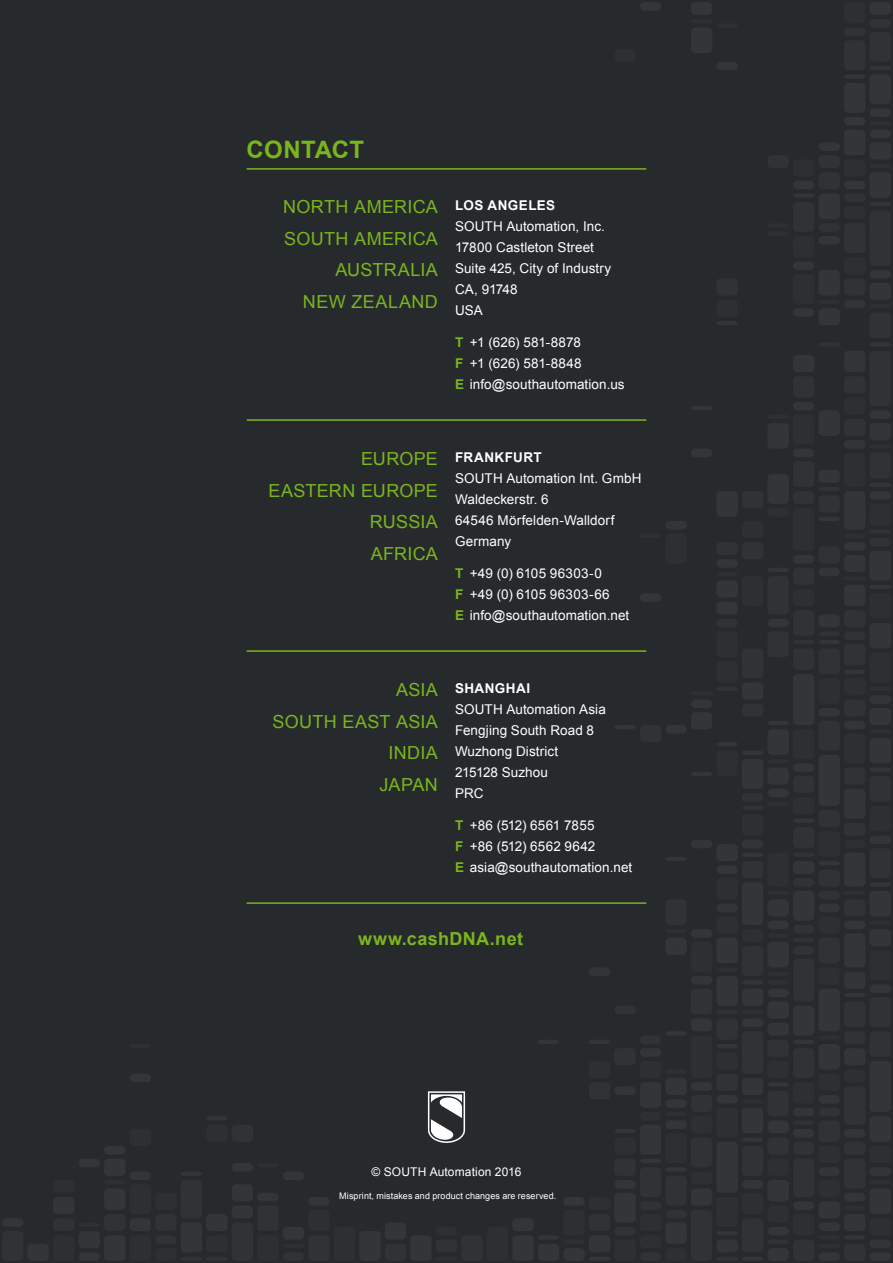
<style>
.page{position:relative;width:893px;height:1263px;background:#262a2d}
.page>*{position:absolute;margin:0;border:0;box-sizing:border-box;transform-origin:0 0}
.t1{font:700 24px "Arial";letter-spacing:.015em;color:#7ab51d}
.t2{font:18px/31.5px "Arial";letter-spacing:.01em;color:#7ab51d}
.t3{font:700 18px "Arial";letter-spacing:.02em;color:#7ab51d}
.t4{font:13.5px/21px "Arial";letter-spacing:.005em;color:#fff}
.t5{font:700 13.5px "Arial";letter-spacing:.025em;color:#fff}
.t6{font:12px "Arial";letter-spacing:.01em;color:#fff}
.t7{font:9px "Arial";letter-spacing:.01em;color:#fff}
.s1{font-weight:700;color:#7ab51d}
</style>
<div class="page">
<svg style="left:428px;top:1091px;width:37px;height:52px"></svg>
<hr style="left:247px;top:168px;width:399px;height:2px;background:#7ab51d">
<hr style="left:247px;top:902px;width:399px;height:2px;background:#7ab51d">
<hr style="left:247px;top:650px;width:399px;height:2px;background:#7ab51d">
<hr style="left:247px;top:419px;width:399px;height:2px;background:#7ab51d">
<h1 class="t1" style="left:246px;top:133px;width:119px">CONTACT</h1>
<h2 class="t2" style="left:283px;top:191px;width:27px">North</h2>
<h2 class="t2" style="left:354px;top:191px;width:26px">America</h2>
<h2 class="t2" style="left:284px;top:223px;width:26px">South</h2>
<h2 class="t2" style="left:354px;top:223px;width:26px">America</h2>
<h2 class="t2" style="left:335px;top:254px;width:25px">Australia</h2>
<h2 class="t2" style="left:303px;top:286px;width:73px">New Zealand</h2>
<p class="t5" style="left:455px;top:196px;width:54px">LOS ANGELES</p>
<p class="t4" style="left:455px;top:216px;width:158px">SOUTH Automation, Inc.<br>17800 Castleton Street<br>Suite 425, City of Industry<br>CA, 91748<br>USA</p>
<p class="t4" style="left:455px;top:331px;width:171px"><span class="s1">T</span> +1 (626) 581-8878<br><span class="s1">F</span> +1 (626) 581-8848<br><span class="s1">E</span> info@southautomation.us</p>
<h2 class="t2" style="left:361px;top:443px;width:26px">Euro</h2>
<h2 class="t2" style="left:414px;top:443px;width:23px">pe</h2>
<h2 class="t2" style="left:269px;top:475px;width:26px">Eastern</h2>
<h2 class="t2" style="left:361px;top:475px;width:26px">Euro</h2>
<h2 class="t2" style="left:414px;top:475px;width:23px">pe</h2>
<h2 class="t2" style="left:370px;top:506px;width:26px">Russia<br>Africa</h2>
<p class="t5" style="left:455px;top:448px;width:20px">FRANKFURT</p>
<p class="t4" style="left:455px;top:468px;width:188px">SOUTH Automation Int. GmbH<br>Waldeckerstr. 6<br>64546 Mörfelden-Walldorf<br>Germany</p>
<p class="t4" style="left:455px;top:562px;width:176px"><span class="s1">T</span> +49 (0) 6105 96303-0<br><span class="s1">F</span> +49 (0) 6105 96303-66<br><span class="s1">E</span> info@southautomation.net</p>
<h2 class="t2" style="left:396px;top:674px;width:23px">Asia</h2>
<h2 class="t2" style="left:273px;top:706px;width:26px">South</h2>
<h2 class="t2" style="left:342px;top:706px;width:26px">East</h2>
<h2 class="t2" style="left:396px;top:706px;width:23px">Asia</h2>
<h2 class="t2" style="left:389px;top:737px;width:18px">India</h2>
<h2 class="t2" style="left:380px;top:769px;width:46px">Japan</h2>
<p class="t5" style="left:455px;top:679px;width:20px">SHANGHAI</p>
<p class="t4" style="left:455px;top:699px;width:152px">SOUTH Automation Asia<br>Fengjing South Road 8<br>Wuzhong District<br>215128 Suzhou<br>PRC</p>
<p class="t4" style="left:455px;top:814px;width:179px"><span class="s1">T</span> +86 (512) 6561 7855<br><span class="s1">F</span> +86 (512) 6562 9642<br><span class="s1">E</span> asia@southautomation.net</p>
<h2 class="t3" style="left:358px;top:927px;width:166px">WWW.CASHDNA.NET</h2>
<p class="t6" style="left:372px;top:1164px;width:151px">© SOUTH Automation 2016</p>
<p class="t7" style="left:339px;top:1189px;width:218px">Misprint, mistakes and product changes are reserved.</p>
</div>
